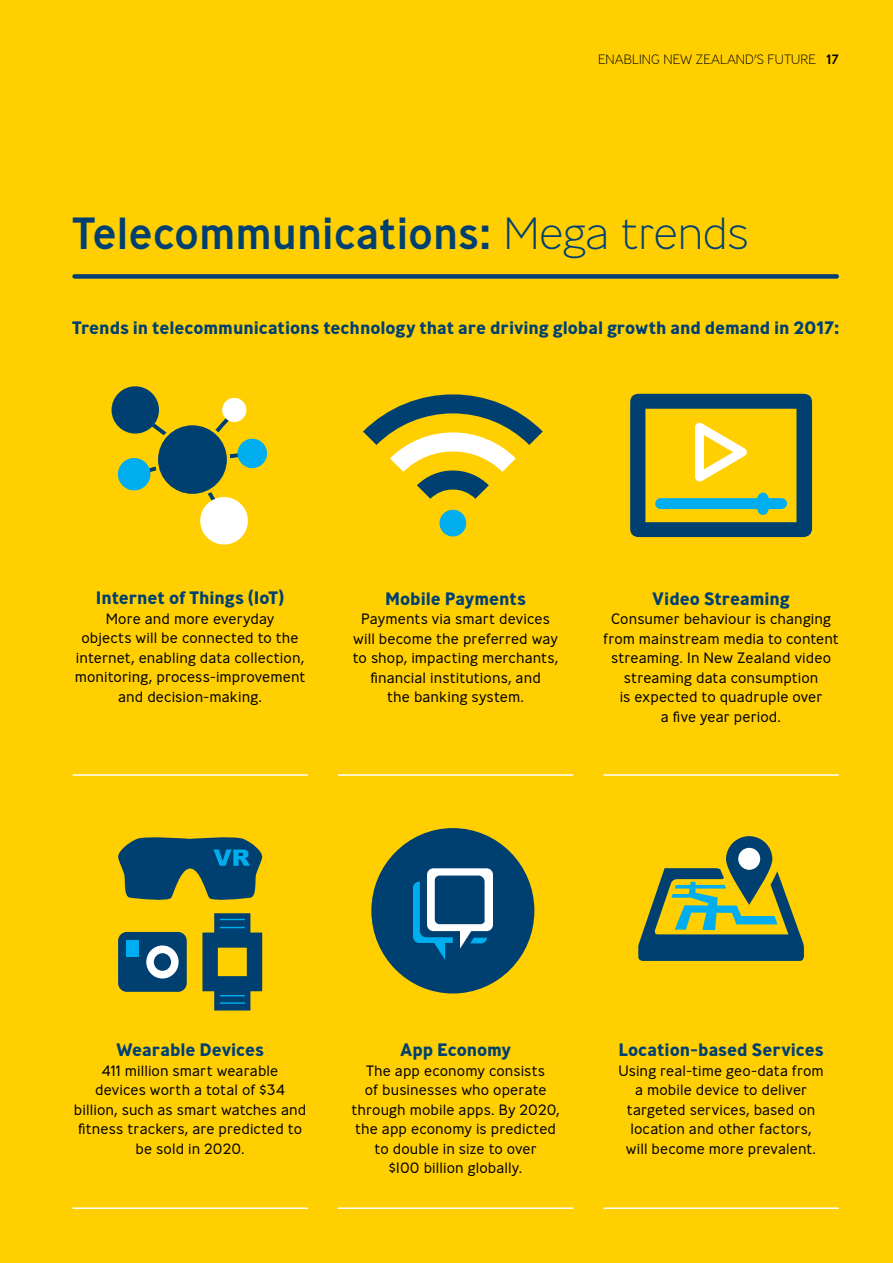
<style>
.page{position:relative;width:893px;height:1263px;background:#ffcf01}
.page>*{position:absolute;margin:0;border:0;box-sizing:border-box;transform-origin:0 0}
.t1{font:500 45px "Ministry";letter-spacing:-.01em;color:#004071}
.t2{font:700 18px "Ministry";letter-spacing:-.005em;color:#004071}
.t3{font:300 15px/19.5px "Ministry";letter-spacing:.005em;color:#000;text-align:center}
.t4{font:200 13.5px "Ministry";color:#000}
.s1{font-weight:500}
.s2{font-weight:200}
</style>
<div class="page">
<div style="left:75px;top:274px;width:762px;height:5px;background:#004071"></div>
<hr style="left:73px;top:774px;width:234px;height:2px;background:#fff">
<hr style="left:338px;top:774px;width:235px;height:2px;background:#fff">
<hr style="left:604px;top:774px;width:234px;height:2px;background:#fff">
<hr style="left:73px;top:1207px;width:234px;height:2px;background:#fff">
<hr style="left:338px;top:1207px;width:235px;height:2px;background:#fff">
<hr style="left:604px;top:1207px;width:234px;height:2px;background:#fff">
<svg style="left:630px;top:394px;width:182px;height:143px"></svg>
<svg style="left:363px;top:394px;width:180px;height:105px"></svg>
<div style="left:439px;top:510px;width:27px;height:26px;background:#00aeef;border-radius:50%"></div>
<svg style="left:145px;top:462px;width:12px;height:13px"></svg>
<svg style="left:150px;top:421px;width:17px;height:15px"></svg>
<svg style="left:230px;top:451px;width:10px;height:10px"></svg>
<svg style="left:205px;top:492px;width:14px;height:14px"></svg>
<svg style="left:215px;top:413px;width:24px;height:20px"></svg>
<div style="left:156px;top:424px;width:72px;height:71px;background:#004071;border-radius:50%"></div>
<div style="left:155px;top:422px;width:75px;height:75px;border:3px solid #ffcf01;border-radius:50%"></div>
<div style="left:222px;top:398px;width:24px;height:24px;background:#fff;border-radius:50%"></div>
<div style="left:112px;top:386px;width:47px;height:48px;background:#004071;border-radius:50%"></div>
<div style="left:238px;top:439px;width:29px;height:29px;background:#00aeef;border-radius:50%"></div>
<div style="left:118px;top:458px;width:32px;height:32px;background:#00aeef;border-radius:50%"></div>
<div style="left:200px;top:497px;width:48px;height:47px;background:#fff;border-radius:50%"></div>
<div style="left:371px;top:828px;width:163px;height:165px;background:#004071;border-radius:50%"></div>
<svg style="left:413px;top:868px;width:80px;height:92px"></svg>
<svg style="left:638px;top:836px;width:166px;height:125px"></svg>
<div style="left:738px;top:848px;width:22px;height:22px;background:#fff;border-radius:50%"></div>
<svg style="left:118px;top:837px;width:145px;height:63px"></svg>
<svg style="left:202px;top:913px;width:60px;height:97px"></svg>
<hr style="left:220px;top:1002px;width:25px;height:2px;background:#00aeef">
<div style="left:118px;top:932px;width:69px;height:60px;background:#004071;border-radius:9px"></div>
<div style="left:126px;top:941px;width:13px;height:16px;background:#00aeef"></div>
<div style="left:146px;top:945px;width:33px;height:33px;background:#fff;border-radius:50%"></div>
<div style="left:154px;top:953px;width:17px;height:18px;background:#004071;border-radius:50%"></div>
<p class="t4" style="left:598px;top:51px;width:242px">ENABLING NEW ZEALAND’S FUTURE <span class="s1">17</span></p>
<h1 class="t1" style="left:72px;top:204px;width:678px">Telecommunications: <span class="s2">Mega trends</span></h1>
<p class="t2" style="left:72px;top:316px;width:769px">Trends in telecommunications technology that are driving global growth and demand in 2017:</p>
<p class="t2" style="left:96px;top:586px;width:190px">Internet of Things (IoT)</p>
<p class="t3" style="left:75px;top:608px;width:232px">More and more everyday<br>objects will be connected to the internet, enabling data collection, monitoring, process-improvement and decision-making.</p>
<p class="t2" style="left:385px;top:587px;width:143px">Mobile Payments</p>
<p class="t3" style="left:353px;top:609px;width:207px">Payments via smart devices will become the preferred way to shop, impacting merchants, financial institutions, and<br>the banking system.</p>
<p class="t2" style="left:652px;top:587px;width:139px">Video Streaming</p>
<p class="t3" style="left:603px;top:609px;width:237px">Consumer behaviour is changing from mainstream media to content streaming. In New Zealand video streaming data consumption<br>is expected to quadruple over<br>a five year period.</p>
<p class="t2" style="left:116px;top:1038px;width:150px">Wearable Devices</p>
<p class="t3" style="left:74px;top:1060px;width:234px">411 million smart wearable<br>devices worth a total of $34 billion, such as smart watches and fitness trackers, are predicted to be sold in 2020.</p>
<p class="t2" style="left:400px;top:1038px;width:113px">App Economy</p>
<p class="t3" style="left:351px;top:1060px;width:210px">The app economy consists<br>of businesses who operate through mobile apps. By 2020, the app economy is predicted to double in size to over<br>$100 billion globally.</p>
<p class="t2" style="left:618px;top:1038px;width:207px">Location-based Services</p>
<p class="t3" style="left:618px;top:1060px;width:207px">Using real-time geo-data from a mobile device to deliver targeted services, based on location and other factors, will become more prevalent.</p>
</div>
